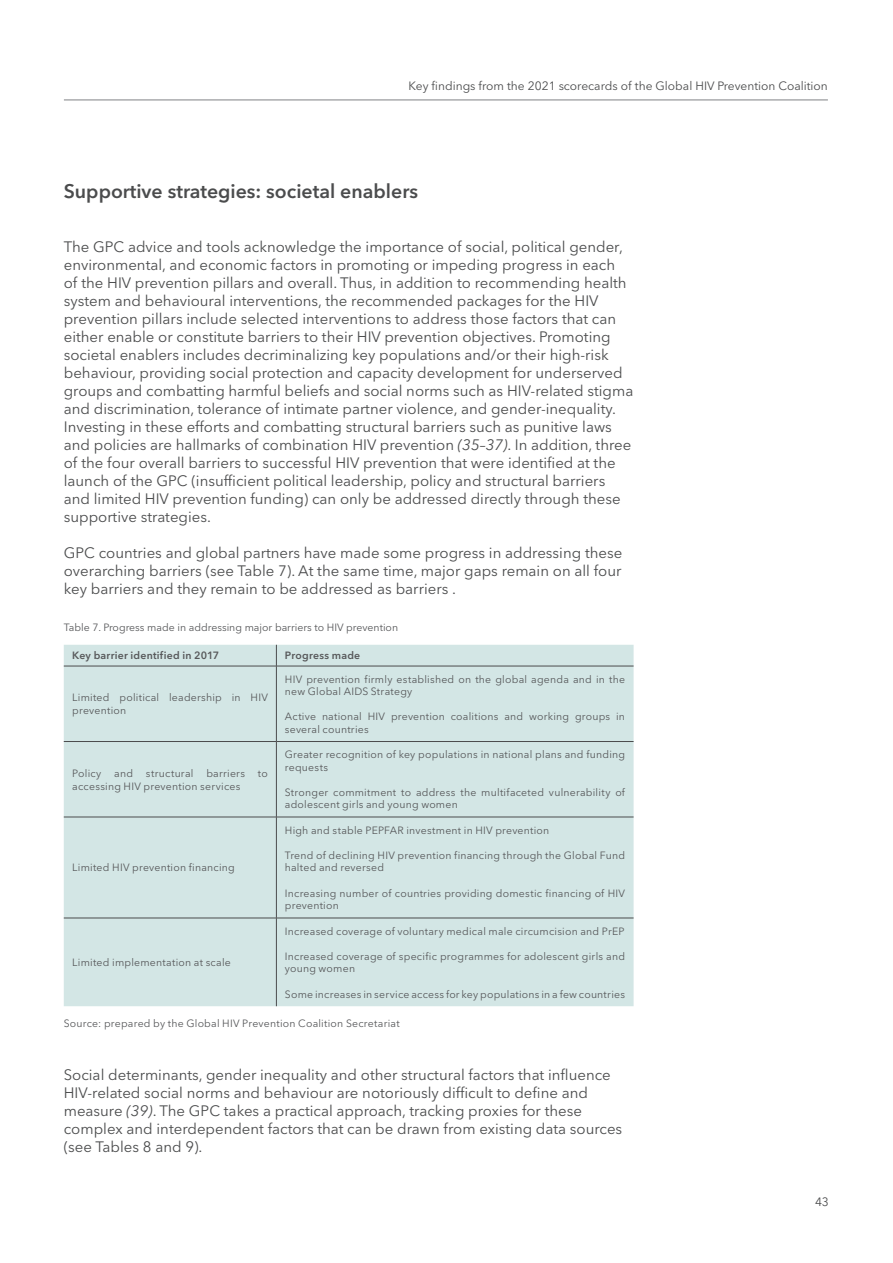
<style>
.page{position:relative;width:893px;height:1263px;background:#fff}
.page>*{position:absolute;margin:0;border:0;box-sizing:border-box;transform-origin:0 0}
.t1{font:600 19.5px "Avenir Next LT Pro";color:#4b4c4d}
.t2{font:15px/18px "Avenir Next LT Pro";color:#4b4c4d}
.t3{font:12px "Avenir Next LT Pro";color:#4b4c4d}
.t4{font:10.5px/12.6px "Avenir Next LT Pro";letter-spacing:.02em;color:#57585a}
.t5{font:10.5px "Avenir Next LT Pro";color:#57585a}
.t6{font:600 10.5px "Avenir Next LT Pro";letter-spacing:.025em;color:#57585a}
.s1{font-style:italic}
</style>
<div class="page">
<hr style="left:64px;top:100px;width:764px;height:1px;background:#808285">
<div style="left:64px;top:645px;width:570px;height:361px;background:#d3e6e5"></div>
<svg style="left:276px;top:645px;width:1px;height:21px"></svg>
<hr style="left:64px;top:666px;width:212px;height:1px;background:#4b4c4d">
<hr style="left:276px;top:666px;width:358px;height:1px;background:#4b4c4d">
<hr style="left:276px;top:666px;width:1px;height:75px;background:#4b4c4d">
<hr style="left:64px;top:741px;width:212px;height:1px;background:#4b4c4d">
<hr style="left:276px;top:741px;width:358px;height:1px;background:#4b4c4d">
<hr style="left:276px;top:742px;width:1px;height:75px;background:#4b4c4d">
<hr style="left:64px;top:817px;width:212px;height:1px;background:#4b4c4d">
<hr style="left:276px;top:817px;width:358px;height:1px;background:#4b4c4d">
<hr style="left:276px;top:817px;width:1px;height:101px;background:#4b4c4d">
<hr style="left:64px;top:918px;width:212px;height:1px;background:#4b4c4d">
<hr style="left:276px;top:918px;width:358px;height:1px;background:#4b4c4d">
<hr style="left:276px;top:918px;width:1px;height:88px;background:#4b4c4d">
<p class="t3" style="left:409px;top:79px;width:421px">Key findings from the 2021 scorecards of the Global HIV Prevention Coalition</p>
<h1 class="t1" style="left:64px;top:179px;width:356px">Supportive strategies: societal enablers</h1>
<p class="t2" style="left:64px;top:238px;width:571px">The GPC advice and tools acknowledge the importance of social, political gender, environmental, and economic factors in promoting or impeding progress in each<br>of the HIV prevention pillars and overall. Thus, in addition to recommending health system and behavioural interventions, the recommended packages for the HIV prevention pillars include selected interventions to address those factors that can either enable or constitute barriers to their HIV prevention objectives. Promoting societal enablers includes decriminalizing key populations and/or their high-risk behaviour, providing social protection and capacity development for underserved groups and combatting harmful beliefs and social norms such as HIV-related stigma and discrimination, tolerance of intimate partner violence, and gender-inequality.<br>Investing in these efforts and combatting structural barriers such as punitive laws and policies are hallmarks of combination HIV prevention <span class="s1">(35–37)</span>. In addition, three of the four overall barriers to successful HIV prevention that were identified at the launch of the GPC (insufficient political leadership, policy and structural barriers and limited HIV prevention funding) can only be addressed directly through these supportive strategies.</p>
<p class="t2" style="left:64px;top:544px;width:560px;text-align:justify">GPC countries and global partners have made some progress in addressing these overarching barriers (see Table 7). At the same time, major gaps remain on all four key barriers and they remain to be addressed as barriers .</p>
<p class="t5" style="left:64px;top:621px;width:336px">Table 7. Progress made in addressing major barriers to HIV prevention</p>
<p class="t6" style="left:72px;top:649px;width:148px">Key barrier identified in 2017</p>
<p class="t6" style="left:285px;top:649px;width:77px">Progress made</p>
<p class="t4" style="left:72px;top:691px;width:197px">Limited political leadership in HIV prevention</p>
<p class="t4" style="left:285px;top:672px;width:342px">HIV prevention firmly established on the global agenda and in the new Global AIDS Strategy</p>
<p class="t4" style="left:285px;top:710px;width:342px">Active national HIV prevention coalitions and working groups in several countries</p>
<p class="t4" style="left:72px;top:767px;width:197px">Policy and structural barriers to accessing HIV prevention services</p>
<p class="t4" style="left:72px;top:861px;width:164px">Limited HIV prevention financing</p>
<p class="t4" style="left:285px;top:748px;width:342px">Greater recognition of key populations in national plans and funding requests</p>
<p class="t4" style="left:285px;top:786px;width:342px">Stronger commitment to address the multifaceted vulnerability of adolescent girls and young women</p>
<p class="t4" style="left:285px;top:824px;width:266px">High and stable PEPFAR investment in HIV prevention</p>
<p class="t4" style="left:285px;top:849px;width:342px">Trend of declining HIV prevention financing through the Global Fund halted and reversed</p>
<p class="t4" style="left:285px;top:887px;width:342px">Increasing number of countries providing domestic financing of HIV prevention</p>
<p class="t4" style="left:285px;top:925px;width:341px">Increased coverage of voluntary medical male circumcision and PrEP</p>
<p class="t4" style="left:285px;top:950px;width:342px">Increased coverage of specific programmes for adolescent girls and young women</p>
<p class="t4" style="left:285px;top:988px;width:342px">Some increases in service access for key populations in a few countries</p>
<p class="t4" style="left:64px;top:1017px;width:337px">Source: prepared by the Global HIV Prevention Coalition Secretariat</p>
<p class="t2" style="left:64px;top:1066px;width:560px">Social determinants, gender inequality and other structural factors that influence HIV-related social norms and behaviour are notoriously difficult to define and measure <span class="s1">(39)</span>. The GPC takes a practical approach, tracking proxies for these complex and interdependent factors that can be drawn from existing data sources (see Tables 8 and 9).</p>
<p class="t4" style="left:72px;top:956px;width:160px">Limited implementation at scale</p>
<p class="t3" style="left:815px;top:1195px;width:15px">43</p>
</div>
